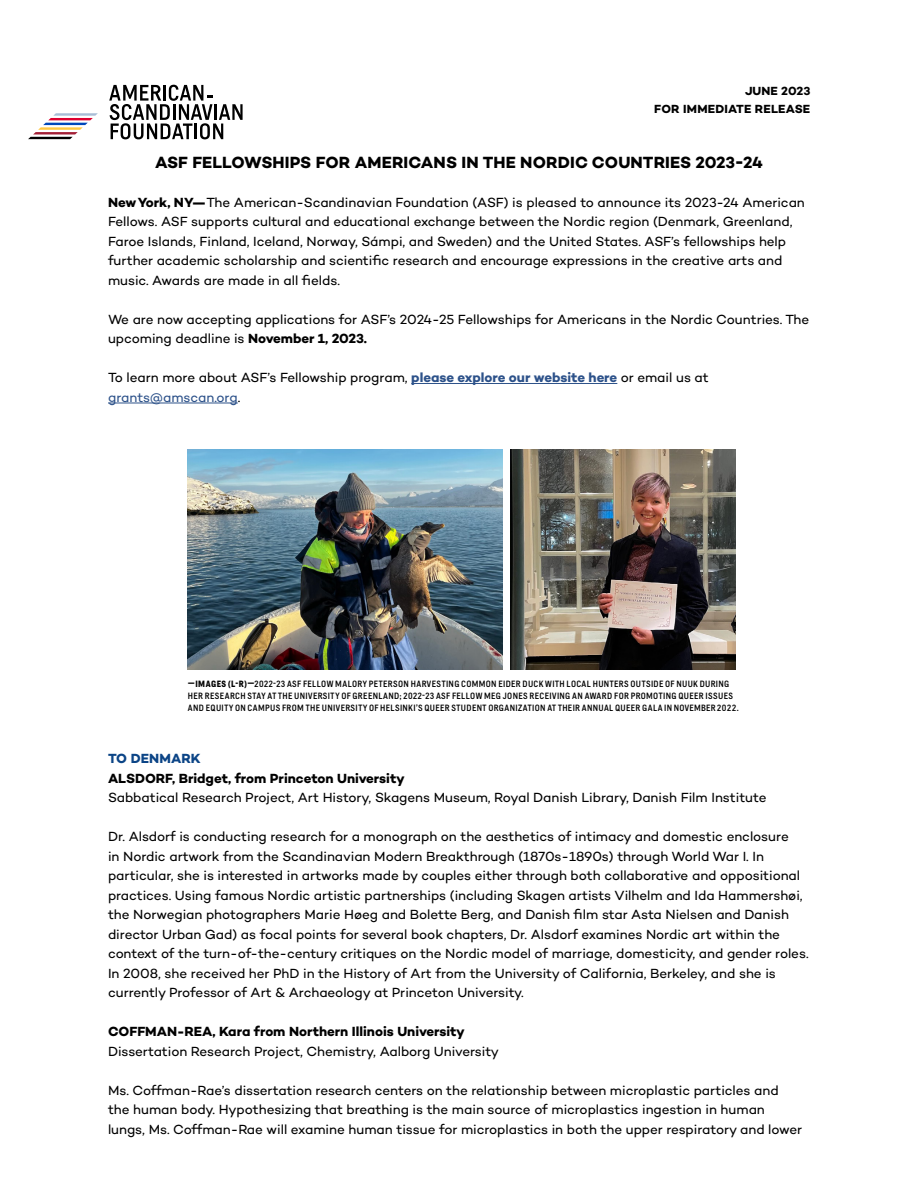
<style>
.page{position:relative;width:918px;height:1188px;background:#fff}
.page>*{position:absolute;margin:0;border:0;box-sizing:border-box;transform-origin:0 0}
.t1{font:700 16.5px "Campton";letter-spacing:.01em;color:#000}
.t2{font:13.5px/19.5px "Campton";letter-spacing:-.005em;color:#000}
.t3{font:700 13.5px "Campton";color:#000}
.t4{font:700 13.5px "Campton";letter-spacing:.01em;color:#0b4486}
.t5{font:700 12px/18px "Campton";letter-spacing:.015em;color:#000;text-align:right}
.t6{font:9px/12px "Helsinki";letter-spacing:.045em;color:#000}
.s1{font-weight:700}
.s2{font-weight:700;color:#2d528a}
.s3{color:#2d528a}
</style>
<div class="page">
<hr style="left:411px;top:383px;width:206px;height:1px;background:#2d528a">
<hr style="left:108px;top:403px;width:130px;height:1px;background:#2d528a">
<svg style="left:28px;top:113px;width:70px;height:26px"></svg>
<svg style="left:109px;top:85px;width:134px;height:54px"></svg>
<img style="left:510px;top:449px;width:226px;height:221px">
<img style="left:188px;top:449px;width:314px;height:221px">
<p class="t5" style="left:654px;top:82px;width:158px">JUNE 2023<br>FOR IMMEDIATE RELEASE</p>
<p class="t1" style="left:155px;top:151px;width:609px">ASF FELLOWSHIPS FOR AMERICANS IN THE NORDIC COUNTRIES 2023-24</p>
<p class="t2" style="left:108px;top:192px;width:698px"><span class="s1">New York, NY—</span>The American-Scandinavian Foundation (ASF) is pleased to announce its 2023-24 American Fellows. ASF supports cultural and educational exchange between the Nordic region (Denmark, Greenland, Faroe Islands, Finland, Iceland, Norway, Sámpi, and Sweden) and the United States. ASF’s fellowships help further academic scholarship and scientific research and encourage expressions in the creative arts and music. Awards are made in all fields.</p>
<p class="t2" style="left:108px;top:309px;width:703px">We are now accepting applications for ASF’s 2024-25 Fellowships for Americans in the Nordic Countries. The upcoming deadline is <span class="s1">November 1, 2023.</span></p>
<p class="t2" style="left:108px;top:367px;width:602px">To learn more about ASF’s Fellowship program, <span class="s2">please explore our website here</span> or email us at <span class="s3">grants@amscan.org</span>.</p>
<p class="t6" style="left:188px;top:678px;width:552px"><span class="s1">—IMAGES (L-R)—</span>2022-23 ASF FELLOW MALORY PETERSON HARVESTING COMMON EIDER DUCK WITH LOCAL HUNTERS OUTSIDE OF NUUK DURING<br>HER RESEARCH STAY AT THE UNIVERSITY OF GREENLAND; 2022-23 ASF FELLOW MEG JONES RECEIVING AN AWARD FOR PROMOTING QUEER ISSUES<br>AND EQUITY ON CAMPUS FROM THE UNIVERSITY OF HELSINKI’S QUEER STUDENT ORGANIZATION AT THEIR ANNUAL QUEER GALA IN NOVEMBER 2022.</p>
<p class="t4" style="left:108px;top:750px;width:94px">TO DENMARK</p>
<p class="t3" style="left:108px;top:769px;width:298px">ALSDORF, Bridget, from Princeton University</p>
<p class="t2" style="left:108px;top:787px;width:660px">Sabbatical Research Project, Art History, Skagens Museum, Royal Danish Library, Danish Film Institute</p>
<p class="t2" style="left:108px;top:826px;width:702px">Dr. Alsdorf is conducting research for a monograph on the aesthetics of intimacy and domestic enclosure<br>in Nordic artwork from the Scandinavian Modern Breakthrough (1870s-1890s) through World War I. In particular, she is interested in artworks made by couples either through both collaborative and oppositional practices. Using famous Nordic artistic partnerships (including Skagen artists Vilhelm and Ida Hammershøi, the Norwegian photographers Marie Høeg and Bolette Berg, and Danish film star Asta Nielsen and Danish director Urban Gad) as focal points for several book chapters, Dr. Alsdorf examines Nordic art within the context of the turn-of-the-century critiques on the Nordic model of marriage, domesticity, and gender roles.<br>In 2008, she received her PhD in the History of Art from the University of California, Berkeley, and she is currently Professor of Art &amp; Archaeology at Princeton University.</p>
<p class="t3" style="left:108px;top:1023px;width:358px">COFFMAN-REA, Kara from Northern Illinois University</p>
<p class="t2" style="left:108px;top:1041px;width:393px">Dissertation Research Project, Chemistry, Aalborg University</p>
<p class="t2" style="left:108px;top:1080px;width:696px">Ms. Coffman-Rae’s dissertation research centers on the relationship between microplastic particles and the human body. Hypothesizing that breathing is the main source of microplastics ingestion in human lungs, Ms. Coffman-Rae will examine human tissue for microplastics in both the upper respiratory and lower</p>
</div>
